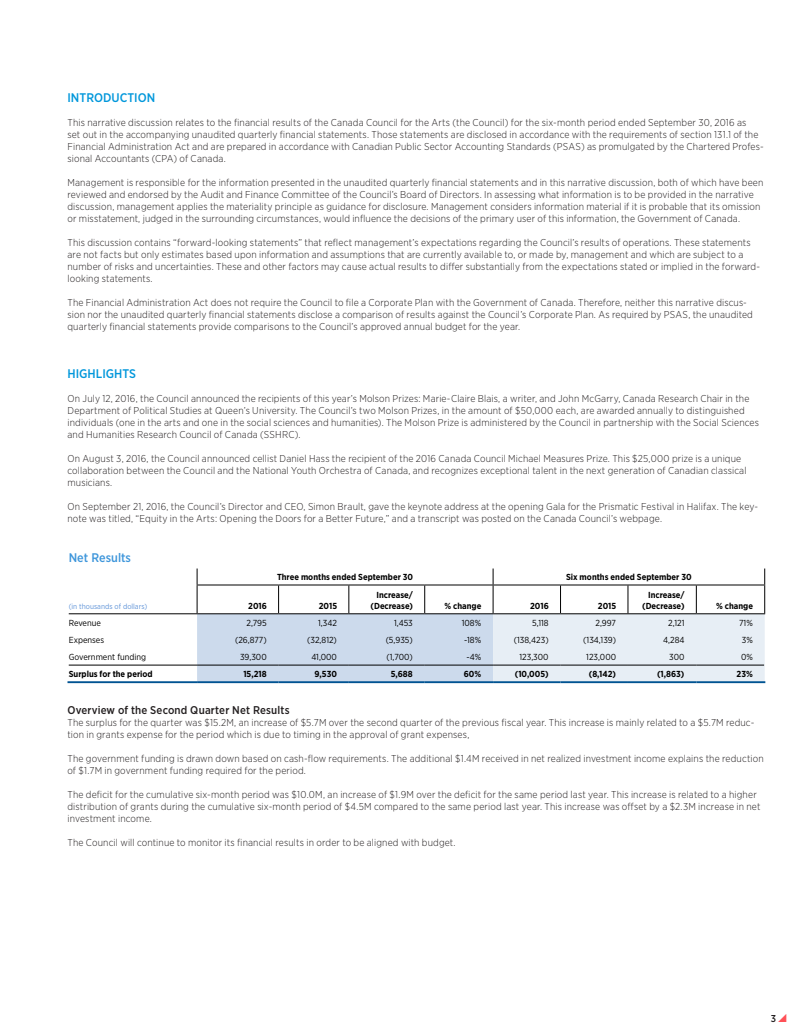
<style>
.page{position:relative;width:810px;height:1035px;background:#fff}
.page>*{position:absolute;margin:0;border:0;box-sizing:border-box;transform-origin:0 0}
.t1{font:500 12.5px "Gotham Narrow";color:#0097db}
.t2{font:500 12.5px "Gotham Narrow";color:#3e96db}
.t3{font:500 11.25px "Gotham Narrow";letter-spacing:.015em;color:#231f20}
.t4{font:300 10px/12px "Gotham Narrow";letter-spacing:.015em;color:#231f20}
.t5{font:500 10px "Gotham Narrow";color:#231f20}
.t6{font:700 8.75px/10.5px "Gotham Narrow";color:#000;text-align:right}
.t7{font:8.75px "Gotham Narrow";color:#000}
.t8{font:7.5px "Gotham Narrow";color:#6094d8}
</style>
<div class="page">
<svg style="left:197px;top:569px;width:568px;height:112px"></svg>
<hr style="left:69px;top:613px;width:128px;height:1px;background:#000">
<hr style="left:197px;top:613px;width:82px;height:1px;background:#000">
<hr style="left:279px;top:613px;width:70px;height:1px;background:#000">
<hr style="left:349px;top:613px;width:76px;height:1px;background:#000">
<hr style="left:425px;top:613px;width:68px;height:1px;background:#000">
<hr style="left:493px;top:613px;width:68px;height:1px;background:#000">
<hr style="left:561px;top:613px;width:67px;height:1px;background:#000">
<hr style="left:628px;top:613px;width:68px;height:1px;background:#000">
<hr style="left:696px;top:613px;width:69px;height:1px;background:#000">
<hr style="left:69px;top:665px;width:128px;height:1px;background:#000">
<hr style="left:197px;top:665px;width:82px;height:1px;background:#000">
<hr style="left:279px;top:665px;width:70px;height:1px;background:#000">
<hr style="left:349px;top:665px;width:76px;height:1px;background:#000">
<hr style="left:425px;top:665px;width:68px;height:1px;background:#000">
<hr style="left:493px;top:665px;width:68px;height:1px;background:#000">
<hr style="left:561px;top:665px;width:67px;height:1px;background:#000">
<hr style="left:628px;top:665px;width:68px;height:1px;background:#000">
<hr style="left:696px;top:665px;width:68px;height:1px;background:#000">
<hr style="left:68px;top:681px;width:129px;height:2px;background:#005392">
<hr style="left:197px;top:681px;width:82px;height:2px;background:#005392">
<hr style="left:279px;top:681px;width:70px;height:2px;background:#005392">
<hr style="left:349px;top:681px;width:76px;height:2px;background:#005392">
<hr style="left:425px;top:681px;width:68px;height:2px;background:#005392">
<hr style="left:493px;top:681px;width:68px;height:2px;background:#005392">
<hr style="left:561px;top:681px;width:67px;height:2px;background:#005392">
<hr style="left:628px;top:681px;width:68px;height:2px;background:#005392">
<hr style="left:696px;top:681px;width:69px;height:2px;background:#005392">
<p class="t1" style="left:68px;top:90px;width:89px">INTRODUCTION</p>
<p class="t4" style="left:68px;top:116px;width:698px">This narrative discussion relates to the financial results of the Canada Council for the Arts (the Council) for the six-month period ended September 30, 2016 as<br>set out in the accompanying unaudited quarterly financial statements. Those statements are disclosed in accordance with the requirements of section 131.1 of the Financial Administration Act and are prepared in accordance with Canadian Public Sector Accounting Standards (PSAS) as promulgated by the Chartered Profes&shy;sional Accountants (CPA) of Canada.</p>
<p class="t4" style="left:68px;top:176px;width:698px">Management is responsible for the information presented in the unaudited quarterly financial statements and in this narrative discussion, both of which have been reviewed and endorsed by the Audit and Finance Committee of the Council’s Board of Directors. In assessing what information is to be provided in the narrative discussion, management applies the materiality principle as guidance for disclosure. Management considers information material if it is probable that its omission or misstatement, judged in the surrounding circumstances, would influence the decisions of the primary user of this information, the Government of Canada.</p>
<p class="t4" style="left:68px;top:236px;width:694px">This discussion contains “forward-looking statements” that reflect management’s expectations regarding the Council’s results of operations. These statements are not facts but only estimates based upon information and assumptions that are currently available to, or made by, management and which are subject to a number of risks and uncertainties. These and other factors may cause actual results to differ substantially from the expectations stated or implied in the forward&shy;looking statements.</p>
<p class="t4" style="left:68px;top:296px;width:687px">The Financial Administration Act does not require the Council to file a Corporate Plan with the Government of Canada. Therefore, neither this narrative discus&shy;sion nor the unaudited quarterly financial statements disclose a comparison of results against the Council’s Corporate Plan. As required by PSAS, the unaudited quarterly financial statements provide comparisons to the Council’s approved annual budget for the year.</p>
<p class="t1" style="left:68px;top:366px;width:70px">HIGHLIGHTS</p>
<p class="t4" style="left:68px;top:392px;width:693px">On July 12, 2016, the Council announced the recipients of this year’s Molson Prizes: Marie-Claire Blais, a writer, and John McGarry, Canada Research Chair in the Department of Political Studies at Queen’s University. The Council’s two Molson Prizes, in the amount of $50,000 each, are awarded annually to distinguished individuals (one in the arts and one in the social sciences and humanities). The Molson Prize is administered by the Council in partnership with the Social Sciences and Humanities Research Council of Canada (SSHRC).</p>
<p class="t4" style="left:68px;top:452px;width:681px">On August 3, 2016, the Council announced cellist Daniel Hass the recipient of the 2016 Canada Council Michael Measures Prize. This $25,000 prize is a unique collaboration between the Council and the National Youth Orchestra of Canada, and recognizes exceptional talent in the next generation of Canadian classical musicians.</p>
<p class="t4" style="left:68px;top:500px;width:692px">On September 21, 2016, the Council’s Director and CEO, Simon Brault, gave the keynote address at the opening Gala for the Prismatic Festival in Halifax. The key&shy;note was titled, “Equity in the Arts: Opening the Doors for a Better Future,” and a transcript was posted on the Canada Council’s webpage.</p>
<p class="t2" style="left:69px;top:550px;width:64px">Net Results</p>
<p class="t6" style="left:277px;top:572px;width:138px">Three months ended September 30</p>
<p class="t6" style="left:566px;top:572px;width:127px">Six months ended September 30</p>
<p class="t8" style="left:69px;top:602px;width:80px">(in thousands of dollars)</p>
<p class="t6" style="left:248px;top:600px;width:20px">2016</p>
<p class="t6" style="left:319px;top:600px;width:20px">2015</p>
<p class="t6" style="left:371px;top:590px;width:44px">Increase/ (Decrease)</p>
<p class="t6" style="left:445px;top:600px;width:38px">% change</p>
<p class="t6" style="left:530px;top:600px;width:20px">2016</p>
<p class="t6" style="left:598px;top:600px;width:20px">2015</p>
<p class="t6" style="left:642px;top:590px;width:44px">Increase/ (Decrease)</p>
<p class="t6" style="left:716px;top:600px;width:38px">% change</p>
<p class="t7" style="left:69px;top:617px;width:34px">Revenue</p>
<p class="t7" style="left:246px;top:617px;width:22px">2,795</p>
<p class="t7" style="left:318px;top:617px;width:20px">1,342</p>
<p class="t7" style="left:394px;top:617px;width:20px">1,453</p>
<p class="t7" style="left:462px;top:617px;width:21px">108%</p>
<p class="t7" style="left:532px;top:617px;width:18px">5,118</p>
<p class="t7" style="left:595px;top:617px;width:22px">2,997</p>
<p class="t7" style="left:668px;top:617px;width:18px">2,121</p>
<p class="t7" style="left:739px;top:617px;width:15px">71%</p>
<p class="t7" style="left:69px;top:634px;width:37px">Expenses</p>
<p class="t7" style="left:235px;top:634px;width:33px">(26,877)</p>
<p class="t7" style="left:307px;top:634px;width:31px">(32,812)</p>
<p class="t7" style="left:386px;top:634px;width:29px">(5,935)</p>
<p class="t7" style="left:464px;top:634px;width:18px">-18%</p>
<p class="t7" style="left:514px;top:634px;width:36px">(138,423)</p>
<p class="t7" style="left:583px;top:634px;width:34px">(134,139)</p>
<p class="t7" style="left:663px;top:634px;width:23px">4,284</p>
<p class="t7" style="left:742px;top:634px;width:13px">3%</p>
<p class="t7" style="left:69px;top:652px;width:79px">Government funding</p>
<p class="t7" style="left:240px;top:652px;width:28px">39,300</p>
<p class="t7" style="left:311px;top:652px;width:27px">41,000</p>
<p class="t7" style="left:387px;top:652px;width:28px">(1,700)</p>
<p class="t7" style="left:466px;top:652px;width:16px">-4%</p>
<p class="t7" style="left:519px;top:652px;width:31px">123,300</p>
<p class="t7" style="left:586px;top:652px;width:31px">123,000</p>
<p class="t7" style="left:669px;top:652px;width:17px">300</p>
<p class="t7" style="left:741px;top:652px;width:13px">0%</p>
<p class="t6" style="left:69px;top:669px;width:86px">Surplus for the period</p>
<p class="t6" style="left:243px;top:669px;width:25px">15,218</p>
<p class="t6" style="left:315px;top:669px;width:24px">9,530</p>
<p class="t6" style="left:391px;top:669px;width:24px">5,688</p>
<p class="t6" style="left:464px;top:669px;width:19px">60%</p>
<p class="t6" style="left:515px;top:669px;width:35px">(10,005)</p>
<p class="t6" style="left:589px;top:669px;width:29px">(8,142)</p>
<p class="t6" style="left:657px;top:669px;width:29px">(1,863)</p>
<p class="t6" style="left:737px;top:669px;width:18px">23%</p>
<p class="t3" style="left:68px;top:703px;width:224px">Overview of the Second Quarter Net Results</p>
<p class="t4" style="left:68px;top:716px;width:688px">The surplus for the quarter was $15.2M, an increase of $5.7M over the second quarter of the previous fiscal year. This increase is mainly related to a $5.7M reduc&shy;tion in grants expense for the period which is due to timing in the approval of grant expenses,</p>
<p class="t4" style="left:68px;top:752px;width:698px">The government funding is drawn down based on cash-flow requirements. The additional $1.4M received in net realized investment income explains the reduction of $1.7M in government funding required for the period.</p>
<p class="t4" style="left:68px;top:788px;width:694px">The deficit for the cumulative six-month period was $10.0M, an increase of $1.9M over the deficit for the same period last year. This increase is related to a higher distribution of grants during the cumulative six-month period of $4.5M compared to the same period last year. This increase was offset by a $2.3M increase in net investment income.</p>
<p class="t4" style="left:68px;top:836px;width:390px">The Council will continue to monitor its financial results in order to be aligned with budget.</p>
<p class="t5" style="left:771px;top:1012px;width:7px">3</p>
</div>
